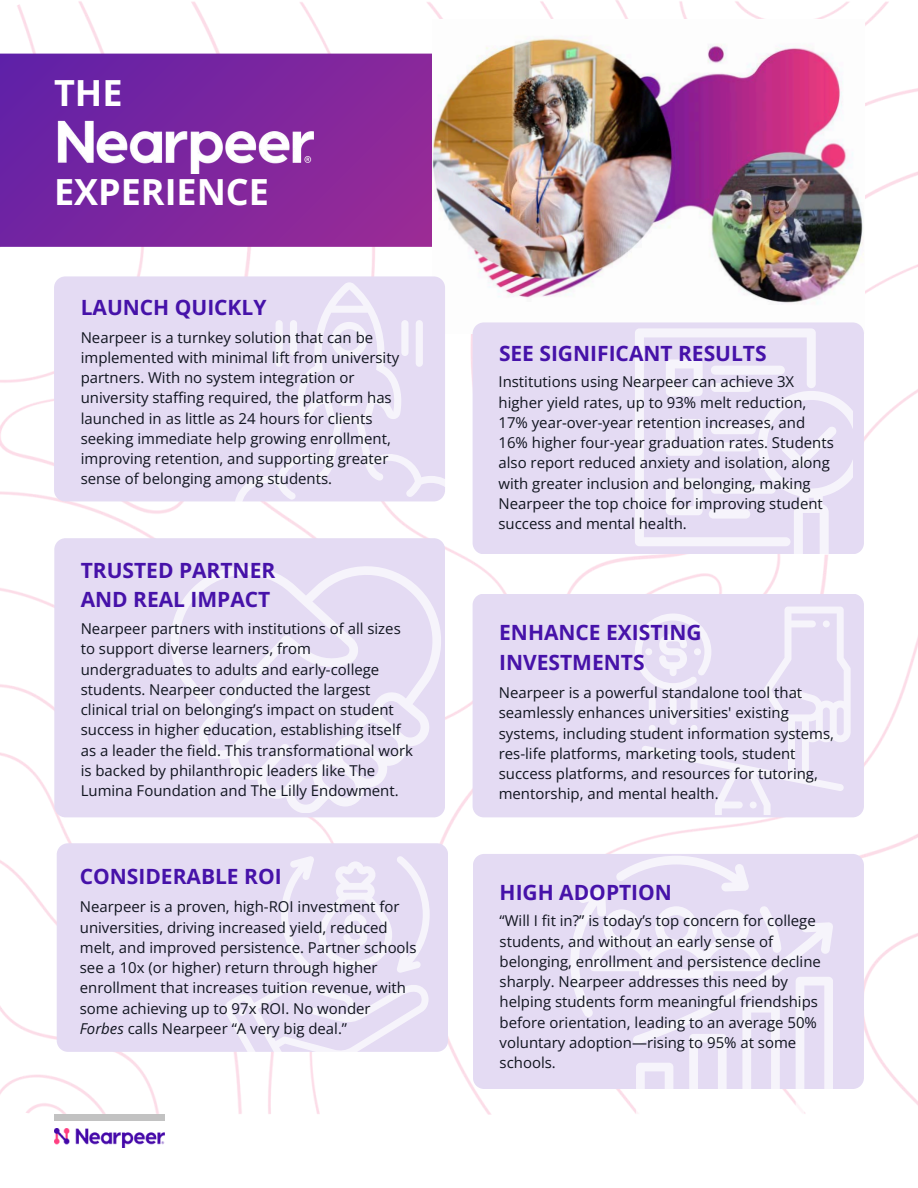
<style>
.page{position:relative;width:918px;height:1188px;background:#fff}
.page>*{position:absolute;margin:0;border:0;box-sizing:border-box;transform-origin:0 0}
.t1{font:700 36px "Open Sans";color:#fff}
.t2{font:700 21px/29.2px "Open Sans";color:#4612a9}
.t3{font:15px/20.2px "Open Sans";color:#11151f}
.s1{font-style:italic}
</style>
<div class="page">
<img style="left:0;top:0;width:918px;height:1115px">
<svg style="left:0;top:54px;width:432px;height:193px;background:#7d269e"></svg>
<img style="left:432px;top:20px;width:432px;height:314px">
<img style="left:54px;top:120px;width:259px;height:54px">
<div style="left:54px;top:538px;width:391px;height:279px;background:#e4dbf3"></div>
<svg style="left:170px;top:566px;width:272px;height:247px;fill:#e4dbf3"></svg>
<div style="left:473px;top:594px;width:391px;height:223px;background:#e4dbf3"></div>
<svg style="left:641px;top:607px;width:210px;height:208px;fill:#e4dbf3"></svg>
<svg style="left:823px;top:620px;width:7px;height:7px"></svg>
<svg style="left:635px;top:614px;width:76px;height:76px"></svg>
<svg style="left:750px;top:802px;width:7px;height:6px"></svg>
<div style="left:670px;top:697px;width:7px;height:28px;background:#f6f4fb;border-radius:3px"></div>
<svg style="left:670px;top:732px;width:7px;height:7px"></svg>
<div style="left:691px;top:697px;width:6px;height:21px;background:#f6f4fb;border-radius:3px"></div>
<svg style="left:691px;top:725px;width:6px;height:7px"></svg>
<div style="left:649px;top:697px;width:7px;height:21px;background:#f6f4fb;border-radius:3px"></div>
<svg style="left:649px;top:725px;width:7px;height:7px"></svg>
<div style="left:57px;top:843px;width:391px;height:209px;background:#e4dbf3"></div>
<svg style="left:224px;top:856px;width:206px;height:196px"></svg>
<div style="left:473px;top:322px;width:391px;height:232px;background:#e4dbf3"></div>
<svg style="left:635px;top:328px;width:217px;height:227px"></svg>
<div style="left:54px;top:276px;width:391px;height:225px;background:#e4dbf3"></div>
<svg style="left:234px;top:282px;width:230px;height:230px;fill:#e4dbf3"></svg>
<div style="left:340px;top:399px;width:18px;height:7px;background:#f6f4fb;border-radius:4px"></div>
<div style="left:401px;top:320px;width:8px;height:36px;background:#f6f4fb;border-radius:4px"></div>
<div style="left:416px;top:320px;width:7px;height:47px;background:#f6f4fb;border-radius:4px"></div>
<div style="left:290px;top:320px;width:7px;height:36px;background:#f6f4fb;border-radius:4px"></div>
<div style="left:276px;top:320px;width:7px;height:47px;background:#f6f4fb;border-radius:4px"></div>
<div style="left:473px;top:854px;width:391px;height:235px;background:#e4dbf3"></div>
<svg style="left:570px;top:856px;width:263px;height:259px;fill:#e4dbf3"></svg>
<div style="left:54px;top:1115px;width:110px;height:5px;background:#c2c2c2"></div>
<img style="left:54px;top:1128px;width:110px;height:19px">
<p class="t1" style="left:54px;top:68px;width:70px">THE</p>
<p class="t1" style="left:54px;top:167px;width:217px">EXPERIENCE</p>
<p class="t2" style="left:81px;top:293px;width:187px">LAUNCH QUICKLY</p>
<h2 class="t3" style="left:81px;top:327px;width:320px">Nearpeer is a turnkey solution that can be implemented with minimal lift from university partners. With no system integration or university staffing required, the platform has launched in as little as 24 hours for clients seeking immediate help growing enrollment, improving retention, and supporting greater sense of belonging among students.</h2>
<p class="t2" style="left:81px;top:555px;width:196px">TRUSTED PARTNER<br>AND REAL IMPACT</p>
<p class="t3" style="left:81px;top:618px;width:334px">Nearpeer partners with institutions of all sizes to support diverse learners, from undergraduates to adults and early-college students. Nearpeer conducted the largest clinical trial on belonging’s impact on student success in higher education, establishing itself as a leader the field. This transformational work is backed by philanthropic leaders like The Lumina Foundation and The Lilly Endowment.</p>
<p class="t2" style="left:80px;top:862px;width:203px">CONSIDERABLE ROI</p>
<h2 class="t3" style="left:80px;top:896px;width:338px">Nearpeer is a proven, high-ROI investment for universities, driving increased yield, reduced melt, and improved persistence. Partner schools see a 10x (or higher) return through higher enrollment that increases tuition revenue, with some achieving up to 97x ROI. No wonder <span class="s1">Forbes</span> calls Nearpeer “A very big deal.”</h2>
<p class="t2" style="left:499px;top:338px;width:269px">SEE SIGNIFICANT RESULTS</p>
<h2 class="t3" style="left:499px;top:371px;width:337px">Institutions using Nearpeer can achieve 3X higher yield rates, up to 93% melt reduction, 17% year-over-year retention increases, and 16% higher four-year graduation rates. Students also report reduced anxiety and isolation, along with greater inclusion and belonging, making Nearpeer the top choice for improving student success and mental health.</h2>
<h1 class="t2" style="left:499px;top:618px;width:204px">ENHANCE EXISTING<br>INVESTMENTS</h1>
<h1 class="t3" style="left:499px;top:682px;width:337px">Nearpeer is a powerful standalone tool that seamlessly enhances universities' existing systems, including student information systems, res-life platforms, marketing tools, student success platforms, and resources for tutoring, mentorship, and mental health.</h1>
<p class="t2" style="left:500px;top:877px;width:174px">HIGH ADOPTION</p>
<p class="t3" style="left:500px;top:911px;width:323px">“Will I fit in?” is today’s top concern for college students, and without an early sense of belonging, enrollment and persistence decline sharply. Nearpeer addresses this need by helping students form meaningful friendships before orientation, leading to an average 50% voluntary adoption—rising to 95% at some schools.</p>
</div>
